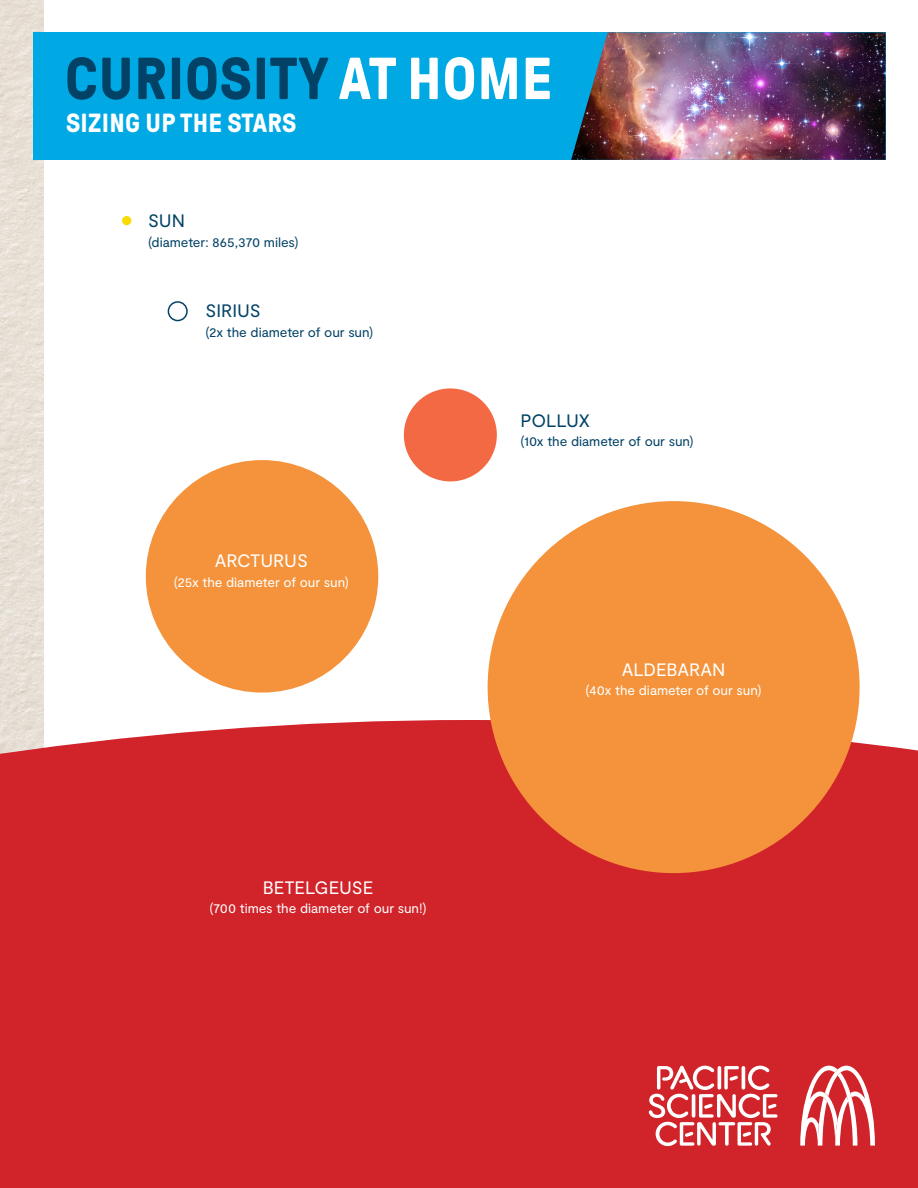
<style>
.page{position:relative;width:918px;height:1188px;background:#fff}
.page>*{position:absolute;margin:0;border:0;box-sizing:border-box;transform-origin:0 0}
.t1{font:700 59.1px "GT Pressura";letter-spacing:.01em;color:#024266}
.t2{font:700 26.25px "GT Pressura";letter-spacing:.01em;color:#fff}
.t3{font:18px "Moderat";letter-spacing:-.005em;color:#fff}
.t4{font:18px "Moderat";letter-spacing:-.005em;color:#024266}
.t5{font:13.5px "Moderat";letter-spacing:-.01em;color:#fff}
.t6{font:13.5px "Moderat";letter-spacing:-.005em;color:#024266}
.s1{color:#fff}
</style>
<div class="page">
<img style="left:0;top:0;width:44px;height:720px">
<div style="left:33px;top:32px;width:853px;height:128px;background:#00a8e4"></div>
<img style="left:571px;top:32px;width:315px;height:128px">
<div style="left:0;top:720px;width:918px;height:468px;background:#d1232a"></div>
<div style="left:488px;top:501px;width:372px;height:372px;background:#f4933b;border-radius:50%"></div>
<div style="left:122px;top:216px;width:9px;height:9px;background:#fadb06;border-radius:50%"></div>
<div style="left:168px;top:301px;width:20px;height:20px;border:2px solid #024266;border-radius:50%"></div>
<div style="left:146px;top:460px;width:232px;height:233px;background:#f4933b;border-radius:50%"></div>
<div style="left:404px;top:388px;width:93px;height:93px;background:#f26943;border-radius:50%"></div>
<svg style="left:800px;top:1066px;width:75px;height:80px"></svg>
<svg style="left:648px;top:1064px;width:130px;height:82px"></svg>
<h1 class="t1" style="left:65px;top:47px;width:489px">CURIOSITY <span class="s1">AT HOME</span></h1>
<h2 class="t2" style="left:66px;top:109px;width:232px">SIZING UP THE STARS</h2>
<p class="t4" style="left:148px;top:211px;width:39px">SUN</p>
<p class="t6" style="left:148px;top:234px;width:152px">(diameter: 865,370 miles)</p>
<p class="t4" style="left:205px;top:301px;width:57px">SIRIUS</p>
<p class="t6" style="left:205px;top:324px;width:169px">(2x the diameter of our sun)</p>
<p class="t3" style="left:215px;top:550px;width:95px">ARCTURUS</p>
<p class="t5" style="left:174px;top:574px;width:177px">(25x the diameter of our sun)</p>
<p class="t3" style="left:263px;top:877px;width:112px">BETELGEUSE</p>
<p class="t5" style="left:209px;top:900px;width:219px">(700 times the diameter of our sun!)</p>
<p class="t4" style="left:520px;top:410px;width:71px">POLLUX</p>
<p class="t6" style="left:520px;top:434px;width:175px">(10x the diameter of our sun)</p>
<p class="t3" style="left:622px;top:659px;width:105px">ALDEBARAN</p>
<p class="t5" style="left:586px;top:683px;width:177px">(40x the diameter of our sun)</p>
</div>
